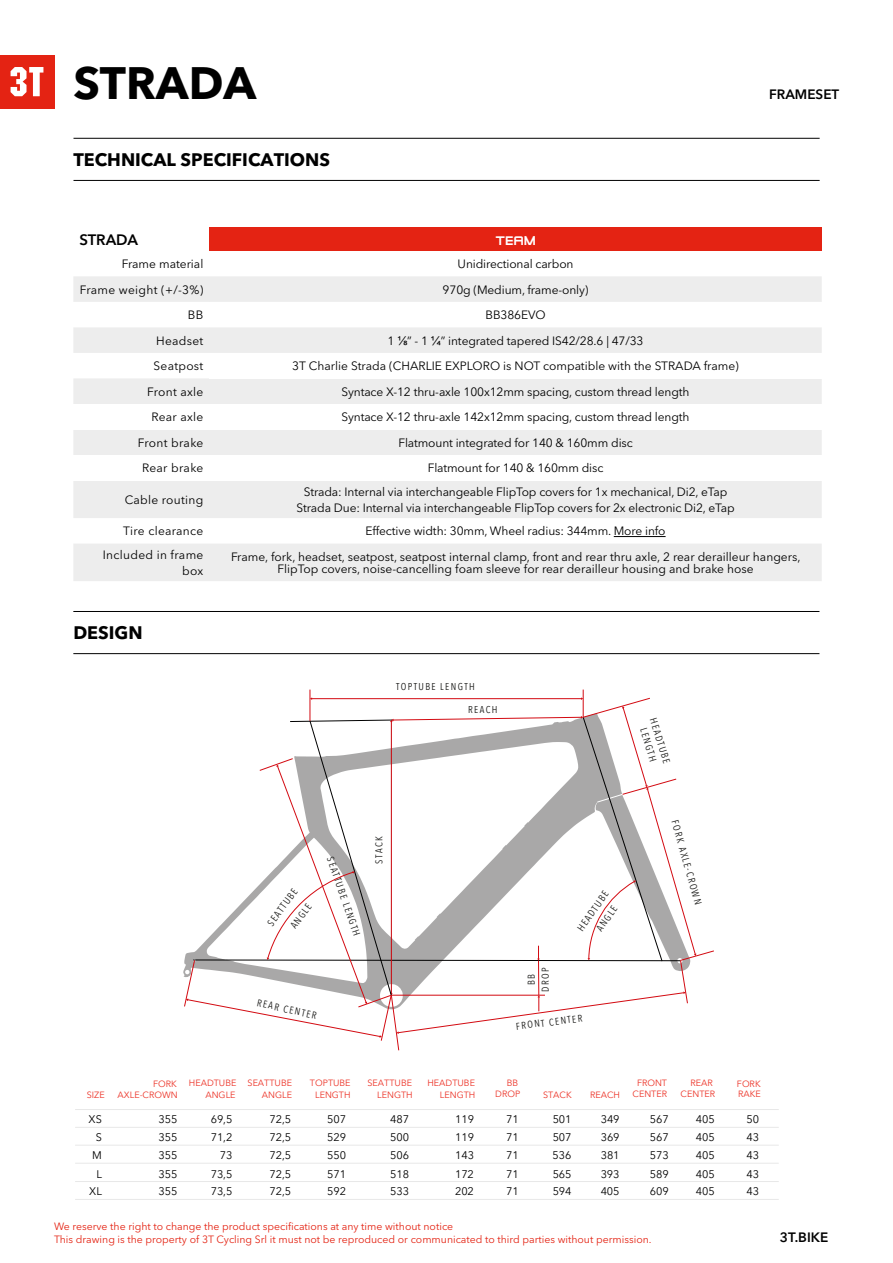
<style>
.page{position:relative;width:893px;height:1263px;background:#fff}
.page>*{position:absolute;margin:0;border:0;box-sizing:border-box;transform-origin:0 0}
.t1{font:700 45px "Avenir Next LT Pro";color:#000}
.t2{font:700 18px "Avenir Next LT Pro";color:#000}
.t3{font:600 15px "Avenir Next LT Pro";color:#000}
.t4{font:15px "Zero Twos";color:#fff}
.t5{font:600 13.5px "Avenir Next LT Pro";color:#000}
.t6{font:12px/16.5px "Avenir Next LT Pro";letter-spacing:-.01em;color:#000;text-align:center}
.t7{font:12px/16.5px "Avenir Next LT Pro";letter-spacing:.025em;color:#000;text-align:right}
.t8{font:12px "Avenir Next LT Pro";letter-spacing:.02em;color:#000}
.t9{font:10.95px "Avenir Next LT Pro";letter-spacing:-.005em;color:#000}
.t10{font:10.5px/12.6px "Avenir Next LT Pro";color:#e42313}
.t11{font:9.9px/15.8px "Avenir Next Condensed";letter-spacing:.14em;color:#1d1d1b;text-align:center}
.t12{font:9px/11.4px "Avenir Next LT Pro";color:#ec3024;text-align:right}
.s1{font-family:"Arial"}
</style>
<div class="page">
<div style="left:0;top:55px;width:54px;height:54px;background:#e42313"></div>
<svg style="left:11px;top:67px;width:32px;height:29px"></svg>
<hr style="left:75px;top:1127px;width:704px;height:1px;background:#e8e8e8">
<hr style="left:75px;top:1145px;width:704px;height:1px;background:#e8e8e8">
<hr style="left:75px;top:1109px;width:704px;height:1px;background:#e8e8e8">
<hr style="left:75px;top:1163px;width:704px;height:1px;background:#e8e8e8">
<hr style="left:75px;top:1181px;width:704px;height:1px;background:#e8e8e8">
<hr style="left:75px;top:1199px;width:704px;height:1px;background:#e8e8e8">
<svg style="left:184px;top:690px;width:530px;height:360px"></svg>
<hr style="left:74px;top:180px;width:746px;height:1px;background:#000">
<hr style="left:74px;top:138px;width:746px;height:1px;background:#000">
<hr style="left:73px;top:653px;width:746px;height:1px;background:#000">
<hr style="left:73px;top:611px;width:746px;height:1px;background:#000">
<div style="left:209px;top:227px;width:613px;height:24px;background:#e42313"></div>
<svg style="left:73px;top:276px;width:749px;height:305px;fill:#ededed"></svg>
<div style="left:73px;top:327px;width:749px;height:191px;background:#ededed"></div>
<div style="left:209px;top:353px;width:613px;height:25px;background:#fff"></div>
<div style="left:73px;top:404px;width:136px;height:25px;background:#fff"></div>
<div style="left:209px;top:404px;width:613px;height:25px;background:#fff"></div>
<div style="left:73px;top:455px;width:136px;height:25px;background:#fff"></div>
<div style="left:209px;top:455px;width:613px;height:25px;background:#fff"></div>
<hr style="left:614px;top:536px;width:52px;height:1px;background:#000">
<h1 class="t1" style="left:73px;top:55px;width:185px">STRADA</h1>
<h2 class="t2" style="left:73px;top:149px;width:258px">TECHNICAL SPECIFICATIONS</h2>
<p class="t5" style="left:769px;top:86px;width:72px">FRAMESET</p>
<p class="t3" style="left:79px;top:230px;width:60px">STRADA</p>
<p class="t4" style="left:495px;top:233px;width:42px">TEAM</p>
<p class="t6" style="left:122px;top:256px;width:83px">Frame material</p>
<p class="t6" style="left:458px;top:256px;width:117px">Unidirectional carbon</p>
<p class="t7" style="left:80px;top:281px;width:125px">Frame weight (+/-3%)</p>
<p class="t6" style="left:443px;top:281px;width:147px">970g (Medium, frame-only)</p>
<p class="t6" style="left:188px;top:307px;width:17px">BB</p>
<p class="t6" style="left:486px;top:307px;width:61px">BB386EVO</p>
<p class="t7" style="left:156px;top:332px;width:49px">Headset</p>
<p class="t6" style="left:388px;top:332px;width:257px">1 <span class="s1">⅛</span>” - 1 <span class="s1">¼</span>” integrated tapered IS42/28.6 | 47/33</p>
<p class="t7" style="left:154px;top:358px;width:51px">Seatpost</p>
<p class="t6" style="left:292px;top:358px;width:448px">3T Charlie Strada (CHARLIE EXPLORO is NOT compatible with the STRADA frame)</p>
<p class="t7" style="left:147px;top:383px;width:58px">Front axle</p>
<p class="t6" style="left:342px;top:383px;width:349px">Syntace X-12 thru-axle 100x12mm spacing, custom thread length</p>
<p class="t7" style="left:151px;top:409px;width:54px">Rear axle</p>
<p class="t6" style="left:342px;top:409px;width:349px">Syntace X-12 thru-axle 142x12mm spacing, custom thread length</p>
<p class="t8" style="left:138px;top:435px;width:67px">Front brake</p>
<p class="t6" style="left:398px;top:434px;width:236px">Flatmount integrated for 140 &amp; 160mm disc</p>
<p class="t8" style="left:142px;top:461px;width:63px">Rear brake</p>
<p class="t6" style="left:428px;top:460px;width:177px">Flatmount for 140 &amp; 160mm disc</p>
<p class="t7" style="left:125px;top:491px;width:80px">Cable routing</p>
<p class="t6" style="left:297px;top:483px;width:440px">Strada: Internal via interchangeable FlipTop covers for 1x mechanical, Di2, eTap<br>Strada Due: Internal via interchangeable FlipTop covers for 2x electronic Di2, eTap</p>
<p class="t7" style="left:123px;top:523px;width:82px">Tire clearance</p>
<p class="t6" style="left:366px;top:523px;width:301px">Effective width: 30mm, Wheel radius: 344mm. More info</p>
<p class="t7" style="left:103px;top:546px;width:102px">Included in frame box</p>
<p class="t6" style="left:231px;top:551px;width:571px;line-height:12px">Frame, fork, headset, seatpost, seatpost internal clamp, front and rear thru axle, 2 rear derailleur hangers,<br>FlipTop covers, noise-cancelling foam sleeve for rear derailleur housing and brake hose</p>
<h2 class="t2" style="left:73px;top:622px;width:71px">DESIGN</h2>
<p class="t11" style="left:396px;top:678px;width:80px">TOPTUBE LENGTH</p>
<p class="t11" style="left:468px;top:701px;width:31px">REACH</p>
<p class="t11" style="left:268px;top:909px;width:34px;line-height:20.2px;text-align:left;text-indent:-11px;rotate:-54deg">SEATTUBE<br>ANGLE</p>
<p class="t11" style="left:338px;top:854px;width:84px;rotate:71deg">SEATTUBE LENGTH</p>
<p class="t11" style="left:371px;top:864px;width:29px;rotate:-90deg">STACK</p>
<p class="t11" style="left:259px;top:994px;width:62px;rotate:12deg">REAR CENTER</p>
<p class="t11" style="left:524px;top:991px;width:26px;line-height:14.2px;rotate:-90deg">BB<br>DROP</p>
<p class="t11" style="left:573px;top:925px;width:49px;rotate:-55deg">HEADTUBE<br>ANGLE</p>
<p class="t11" style="left:515px;top:1018px;width:68px;rotate:-7deg">FRONT CENTER</p>
<p class="t11" style="left:660px;top:716px;width:49px;line-height:12.5px;rotate:73deg">HEADTUBE<br>LENGTH</p>
<p class="t11" style="left:683px;top:818px;width:89px;rotate:74deg">FORK AXLE-CROWN</p>
<p class="t12" style="left:87px;top:1089px;width:19px">SIZE</p>
<p class="t12" style="left:118px;top:1078px;width:62px">FORK<br>AXLE-CROWN</p>
<p class="t12" style="left:189px;top:1077px;width:49px">HEADTUBE<br>ANGLE</p>
<p class="t12" style="left:248px;top:1077px;width:46px">SEATTUBE<br>ANGLE</p>
<p class="t12" style="left:310px;top:1077px;width:42px;text-align:center">TOPTUBE<br>LENGTH</p>
<p class="t12" style="left:368px;top:1077px;width:47px">SEATTUBE<br>LENGTH</p>
<p class="t12" style="left:428px;top:1077px;width:49px">HEADTUBE<br>LENGTH</p>
<p class="t12" style="left:495px;top:1078px;width:27px;line-height:10.8px">BB<br>DROP</p>
<p class="t12" style="left:543px;top:1089px;width:30px">STACK</p>
<p class="t12" style="left:590px;top:1089px;width:32px">REACH</p>
<p class="t12" style="left:681px;top:1078px;width:36px;line-height:10.8px">REAR<br>CENTER</p>
<p class="t12" style="left:737px;top:1078px;width:25px;line-height:10.8px;text-align:left">FORK<br>RAKE</p>
<p class="t12" style="left:632px;top:1078px;width:36px;line-height:10.8px;text-align:center">FRONT<br>CENTER</p>
<p class="t9" style="left:89px;top:1112px;width:15px">XS</p>
<p class="t9" style="left:159px;top:1112px;width:20px">355</p>
<p class="t9" style="left:211px;top:1112px;width:23px">69,5</p>
<p class="t9" style="left:269px;top:1112px;width:23px">72,5</p>
<p class="t9" style="left:327px;top:1112px;width:20px">507</p>
<p class="t9" style="left:390px;top:1112px;width:20px">487</p>
<p class="t9" style="left:455px;top:1112px;width:20px">119</p>
<p class="t9" style="left:506px;top:1112px;width:14px">71</p>
<p class="t9" style="left:553px;top:1112px;width:20px">501</p>
<p class="t9" style="left:601px;top:1112px;width:20px">349</p>
<p class="t9" style="left:650px;top:1112px;width:20px">567</p>
<p class="t9" style="left:696px;top:1112px;width:20px">405</p>
<p class="t9" style="left:746px;top:1112px;width:14px">50</p>
<p class="t9" style="left:92px;top:1149px;width:11px">M</p>
<p class="t9" style="left:159px;top:1149px;width:20px">355</p>
<p class="t9" style="left:220px;top:1149px;width:14px">73</p>
<p class="t9" style="left:269px;top:1149px;width:23px">72,5</p>
<p class="t9" style="left:327px;top:1149px;width:20px">550</p>
<p class="t9" style="left:390px;top:1149px;width:20px">506</p>
<p class="t9" style="left:455px;top:1149px;width:20px">143</p>
<p class="t9" style="left:506px;top:1149px;width:14px">71</p>
<p class="t9" style="left:601px;top:1149px;width:20px">381</p>
<p class="t9" style="left:650px;top:1149px;width:20px">573</p>
<p class="t9" style="left:696px;top:1149px;width:20px">405</p>
<p class="t9" style="left:746px;top:1149px;width:14px">43</p>
<p class="t9" style="left:96px;top:1167px;width:7px">L</p>
<p class="t9" style="left:159px;top:1167px;width:20px">355</p>
<p class="t9" style="left:211px;top:1167px;width:23px">73,5</p>
<p class="t9" style="left:269px;top:1167px;width:23px">72,5</p>
<p class="t9" style="left:327px;top:1167px;width:20px">571</p>
<p class="t9" style="left:390px;top:1167px;width:20px">518</p>
<p class="t9" style="left:455px;top:1167px;width:20px">172</p>
<p class="t9" style="left:506px;top:1167px;width:14px">71</p>
<p class="t9" style="left:553px;top:1167px;width:20px">565</p>
<p class="t9" style="left:601px;top:1167px;width:20px">393</p>
<p class="t9" style="left:650px;top:1167px;width:20px">589</p>
<p class="t9" style="left:696px;top:1167px;width:20px">405</p>
<p class="t9" style="left:746px;top:1167px;width:14px">43</p>
<p class="t9" style="left:89px;top:1185px;width:14px">XL</p>
<p class="t9" style="left:159px;top:1185px;width:20px">355</p>
<p class="t9" style="left:211px;top:1185px;width:23px">73,5</p>
<p class="t9" style="left:269px;top:1185px;width:23px">72,5</p>
<p class="t9" style="left:327px;top:1185px;width:20px">592</p>
<p class="t9" style="left:390px;top:1185px;width:20px">533</p>
<p class="t9" style="left:455px;top:1185px;width:20px">202</p>
<p class="t9" style="left:506px;top:1185px;width:14px">71</p>
<p class="t9" style="left:553px;top:1185px;width:20px">594</p>
<p class="t9" style="left:601px;top:1185px;width:20px">405</p>
<p class="t9" style="left:650px;top:1185px;width:20px">609</p>
<p class="t9" style="left:696px;top:1185px;width:20px">405</p>
<p class="t9" style="left:746px;top:1185px;width:14px">43</p>
<p class="t9" style="left:96px;top:1130px;width:8px">S</p>
<p class="t9" style="left:159px;top:1130px;width:20px">355</p>
<p class="t9" style="left:211px;top:1130px;width:23px">71,2</p>
<p class="t9" style="left:269px;top:1130px;width:23px">72,5</p>
<p class="t9" style="left:327px;top:1130px;width:20px">529</p>
<p class="t9" style="left:390px;top:1130px;width:20px">500</p>
<p class="t9" style="left:455px;top:1130px;width:20px">119</p>
<p class="t9" style="left:506px;top:1130px;width:14px">71</p>
<p class="t9" style="left:553px;top:1130px;width:20px">507</p>
<p class="t9" style="left:601px;top:1130px;width:20px">369</p>
<p class="t9" style="left:650px;top:1130px;width:20px">567</p>
<p class="t9" style="left:696px;top:1130px;width:20px">405</p>
<p class="t9" style="left:746px;top:1130px;width:14px">43</p>
<p class="t10" style="left:54px;top:1220px;width:599px">We reserve the right to change the product specifications at any time without notice<br>This drawing is the property of 3T Cycling Srl it must not be reproduced or communicated to third parties without permission.</p>
<p class="t5" style="left:780px;top:1229px;width:50px">3T.BIKE</p>
</div>
